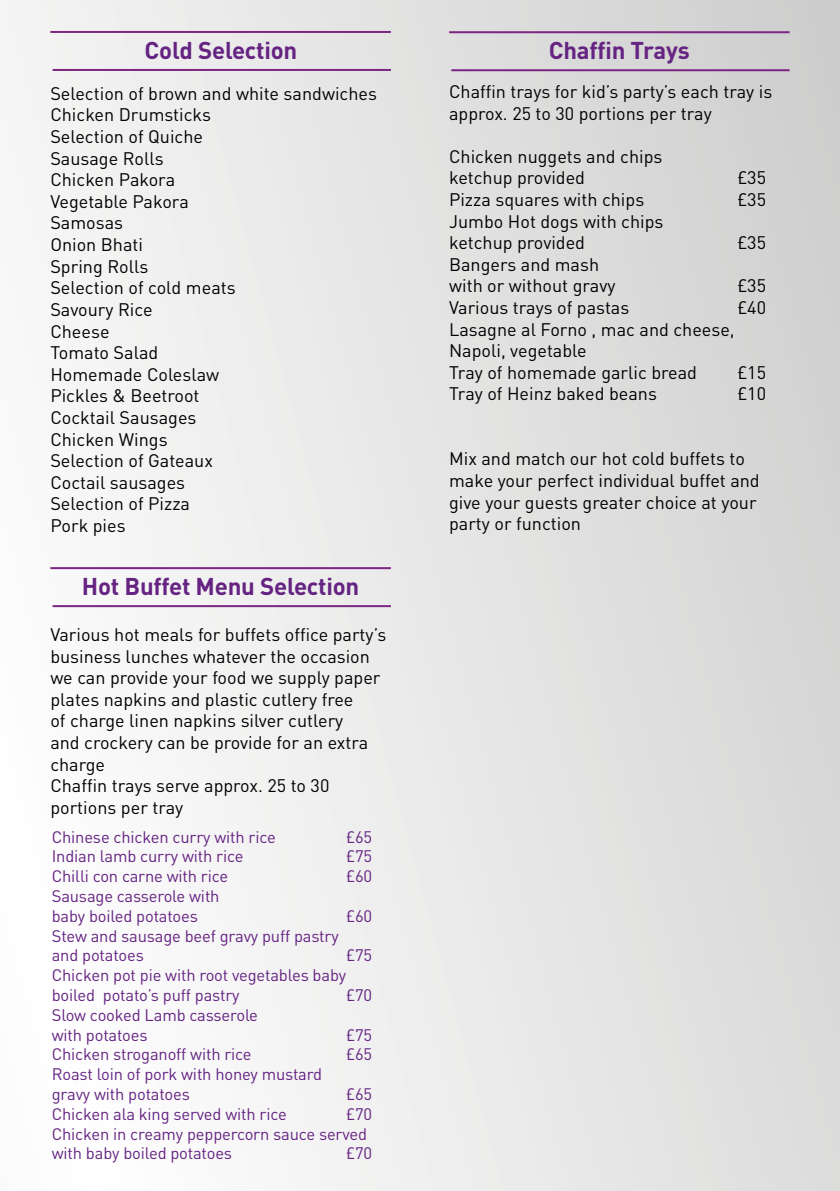
<style>
.page{position:relative;width:840px;height:1191px;background:#fff}
.page>*{position:absolute;margin:0;border:0;box-sizing:border-box;transform-origin:0 0}
.t1{font:700 24px "DIN Pro";letter-spacing:-.01em;color:#652382}
.t2{font:18px/21.6px "DIN Pro";color:#000}
.t3{font:16.4px/19.8px "DIN Pro";letter-spacing:-.01em;color:#652382}
</style>
<div class="page">
<div style="left:0;top:0;width:839px;height:1191px;background:linear-gradient(to right,#fcfcfc,#d4d4d4)"></div>
<hr style="left:53px;top:605px;width:337px;height:2px;background:#7c2582">
<hr style="left:50px;top:567px;width:340px;height:2px;background:#7c2582">
<hr style="left:53px;top:69px;width:337px;height:2px;background:#7c2582">
<hr style="left:50px;top:31px;width:340px;height:2px;background:#7c2582">
<hr style="left:451px;top:69px;width:338px;height:2px;background:#7c2582">
<hr style="left:449px;top:31px;width:340px;height:2px;background:#7c2582">
<h1 class="t1" style="left:144px;top:34px;width:154px">Cold Selection</h1>
<h1 class="t1" style="left:548px;top:34px;width:142px">Chaffin Trays</h1>
<p class="t2" style="left:449px;top:80px;width:324px">Chaffin trays for kid’s party’s each tray is approx. 25 to 30 portions per tray</p>
<p class="t2" style="left:449px;top:145px;width:215px">Chicken nuggets and chips ketchup provided</p>
<p class="t2" style="left:50px;top:82px;width:328px">Selection of brown and white sandwiches<br>Chicken Drumsticks<br>Selection of Quiche<br>Sausage Rolls<br>Chicken Pakora<br>Vegetable Pakora<br>Samosas<br>Onion Bhati<br>Spring Rolls<br>Selection of cold meats<br>Savoury Rice<br>Cheese<br>Tomato Salad<br>Homemade Coleslaw<br>Pickles &amp; Beetroot<br>Cocktail Sausages<br>Chicken Wings<br>Selection of Gateaux<br>Coctail sausages<br>Selection of Pizza<br>Pork pies</p>
<p class="t2" style="left:737px;top:166px;width:30px">£35</p>
<p class="t2" style="left:449px;top:188px;width:196px">Pizza squares with chips</p>
<p class="t2" style="left:737px;top:188px;width:30px">£35</p>
<p class="t2" style="left:449px;top:209px;width:216px">Jumbo Hot dogs with chips ketchup provided</p>
<p class="t2" style="left:737px;top:231px;width:30px">£35</p>
<p class="t2" style="left:449px;top:253px;width:168px">Bangers and mash with or without gravy</p>
<p class="t2" style="left:737px;top:274px;width:30px">£35</p>
<p class="t2" style="left:449px;top:296px;width:181px">Various trays of pastas</p>
<p class="t2" style="left:737px;top:296px;width:30px">£40</p>
<p class="t2" style="left:449px;top:317px;width:287px">Lasagne al Forno , mac and cheese,<br>Napoli, vegetable<br>Tray of homemade garlic bread</p>
<p class="t2" style="left:737px;top:361px;width:30px">£15</p>
<p class="t2" style="left:449px;top:382px;width:209px">Tray of Heinz baked beans</p>
<p class="t2" style="left:737px;top:382px;width:30px">£10</p>
<p class="t2" style="left:449px;top:447px;width:312px">Mix and match our hot cold buffets to make your perfect individual buffet and give your guests greater choice at your party or function</p>
<h1 class="t1" style="left:82px;top:569px;width:279px">Hot Buffet Menu Selection</h1>
<p class="t2" style="left:50px;top:623px;width:337px">Various hot meals for buffets office party’s business lunches whatever the occasion we can provide your food we supply paper plates napkins and plastic cutlery free<br>of charge linen napkins silver cutlery<br>and crockery can be provide for an extra charge<br>Chaffin trays serve approx. 25 to 30 portions per tray</p>
<p class="t3" style="left:52px;top:826px;width:225px">Chinese chicken curry with rice</p>
<p class="t3" style="left:346px;top:826px;width:27px">£65</p>
<p class="t3" style="left:52px;top:846px;width:193px">Indian lamb curry with rice</p>
<p class="t3" style="left:346px;top:846px;width:27px">£75</p>
<p class="t3" style="left:52px;top:865px;width:178px">Chilli con carne with rice</p>
<p class="t3" style="left:346px;top:865px;width:27px">£60</p>
<p class="t3" style="left:52px;top:885px;width:169px">Sausage casserole with baby boiled potatoes</p>
<p class="t3" style="left:346px;top:905px;width:27px">£60</p>
<p class="t3" style="left:52px;top:925px;width:288px">Stew and sausage beef gravy puff pastry and potatoes</p>
<p class="t3" style="left:52px;top:945px;width:321px;text-indent:294px">£75<br>Chicken pot pie with root vegetables baby boiled potato’s puff pastry</p>
<p class="t3" style="left:346px;top:984px;width:27px">£70</p>
<p class="t3" style="left:52px;top:1004px;width:208px">Slow cooked Lamb casserole with potatoes</p>
<p class="t3" style="left:346px;top:1024px;width:27px">£75</p>
<p class="t3" style="left:52px;top:1044px;width:201px">Chicken stroganoff with rice</p>
<p class="t3" style="left:346px;top:1044px;width:27px">£65</p>
<p class="t3" style="left:52px;top:1063px;width:271px">Roast loin of pork with honey mustard gravy with potatoes</p>
<p class="t3" style="left:346px;top:1083px;width:27px">£65</p>
<p class="t3" style="left:52px;top:1103px;width:321px;text-indent:294px">£70<br>Chicken in creamy peppercorn sauce served with baby boiled potatoes</p>
<p class="t3" style="left:52px;top:1103px;width:236px">Chicken ala king served with rice</p>
<p class="t3" style="left:346px;top:1143px;width:27px">£70</p>
</div>
